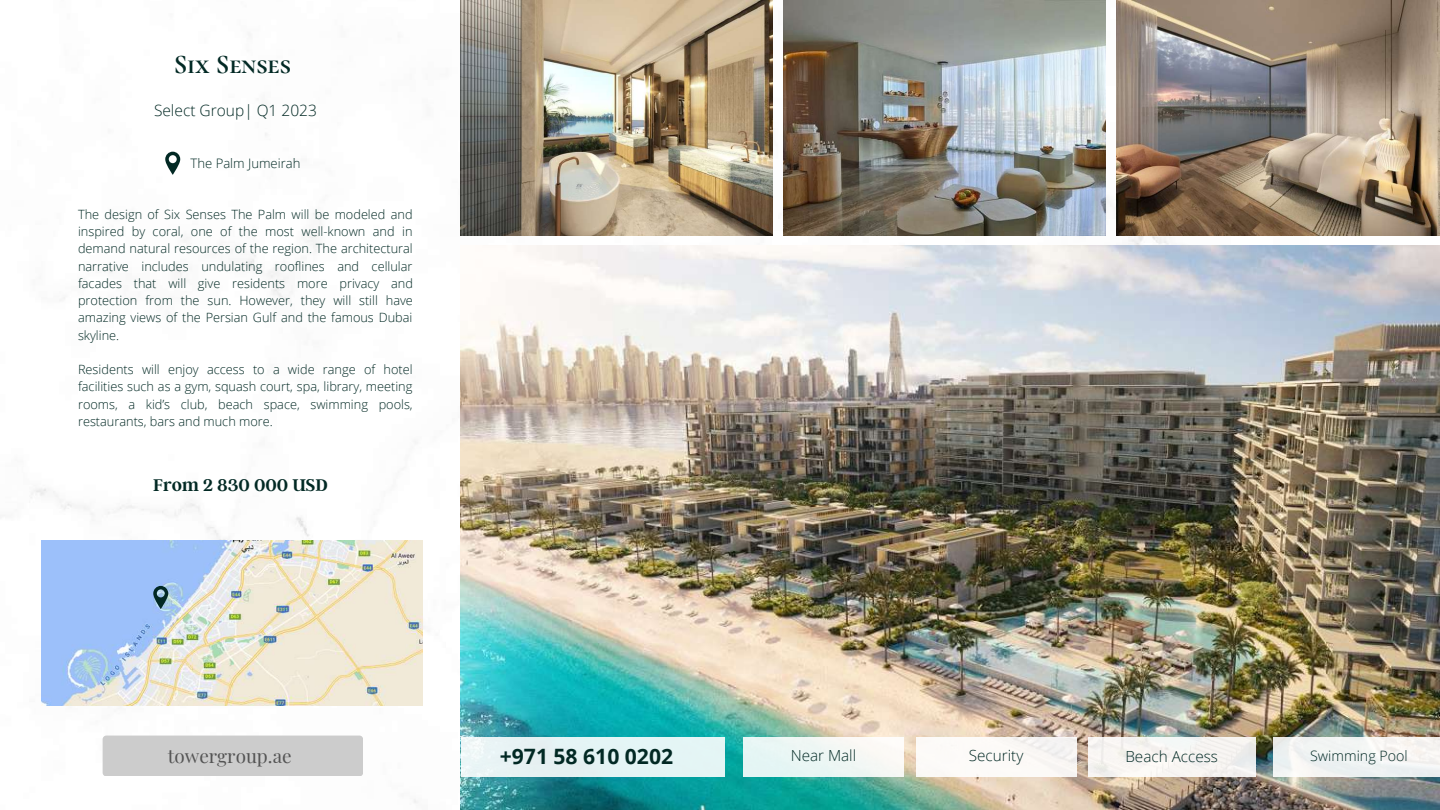
<style>
.page{position:relative;width:1440px;height:810px;background:#fff}
.page>*{position:absolute;margin:0;border:0;box-sizing:border-box;transform-origin:0 0}
.t1{font:700 26.4px "Cormorant SC";color:#022924}
.t2{font:700 21.1px "Open Sans";color:#022924}
.t3{font:18.9px "Playfair Display";color:#545454}
.t4{font:600 18.8px "Argent CF";color:#022924}
.t5{font:300 15.5px "Open Sans";color:#022924}
.t6{font:300 15.3px "Open Sans";color:#022924}
.t7{font:300 14.3px "Open Sans";color:#022924}
.t8{font:300 13.1px "Open Sans";color:#022924}
.t9{font:300 12.8px/17.2px "Open Sans";color:#022924;text-align:justify}
</style>
<div class="page">
<img style="left:461px;top:246px;width:979px;height:564px">
<img style="left:461px;top:0;width:312px;height:236px">
<img style="left:783px;top:0;width:323px;height:236px">
<img style="left:1116px;top:0;width:324px;height:236px">
<div style="left:461px;top:737px;width:264px;height:39px;background:#e4f4f5"></div>
<div style="left:743px;top:737px;width:161px;height:39px;background:linear-gradient(to right,#e2f5f4,#fcf9f5)"></div>
<div style="left:916px;top:737px;width:160px;height:39px;background:#fcfaf7"></div>
<div style="left:1088px;top:737px;width:167px;height:39px;background:#f6f4f2"></div>
<div style="left:1273px;top:737px;width:167px;height:39px;background:#f1f3f3"></div>
<div style="left:103px;top:736px;width:260px;height:40px;background:#ccc;border-radius:4px"></div>
<img style="left:41px;top:541px;width:381px;height:165px">
<svg style="left:153px;top:586px;width:15px;height:23px"></svg>
<svg style="left:165px;top:152px;width:15px;height:23px"></svg>
<h1 class="t1" style="left:174px;top:49px;width:119px">Six Senses</h1>
<p class="t5" style="left:154px;top:100px;width:164px">Select Group| Q1 2023</p>
<p class="t8" style="left:191px;top:154px;width:111px">The Palm Jumeirah</p>
<p class="t9" style="left:78px;top:205px;width:337px">The design of Six Senses The Palm will be modeled and inspired by coral, one of the most well-known and in demand natural resources of the region. The architectural narrative includes undulating rooflines and cellular facades that will give residents more privacy and protection from the sun. However, they will still have amazing views of the Persian Gulf and the famous Dubai skyline.</p>
<p class="t9" style="left:78px;top:361px;width:336px">Residents will enjoy access to a wide range of hotel facilities such as a gym, squash court, spa, library, meeting rooms, a kid’s club, beach space, swimming pools, restaurants, bars and much more.</p>
<h3 class="t4" style="left:153px;top:473px;width:176px">From 2 830 000 USD</h3>
<h3 class="t3" style="left:168px;top:743px;width:125px">towergroup.ae</h3>
<h2 class="t2" style="left:500px;top:741px;width:175px">+971 58 610 0202</h2>
<p class="t6" style="left:791px;top:745px;width:67px">Near Mall</p>
<p class="t6" style="left:969px;top:745px;width:56px">Security</p>
<p class="t6" style="left:1125px;top:746px;width:94px">Beach Access</p>
<p class="t7" style="left:1310px;top:746px;width:99px">Swimming Pool</p>
</div>
